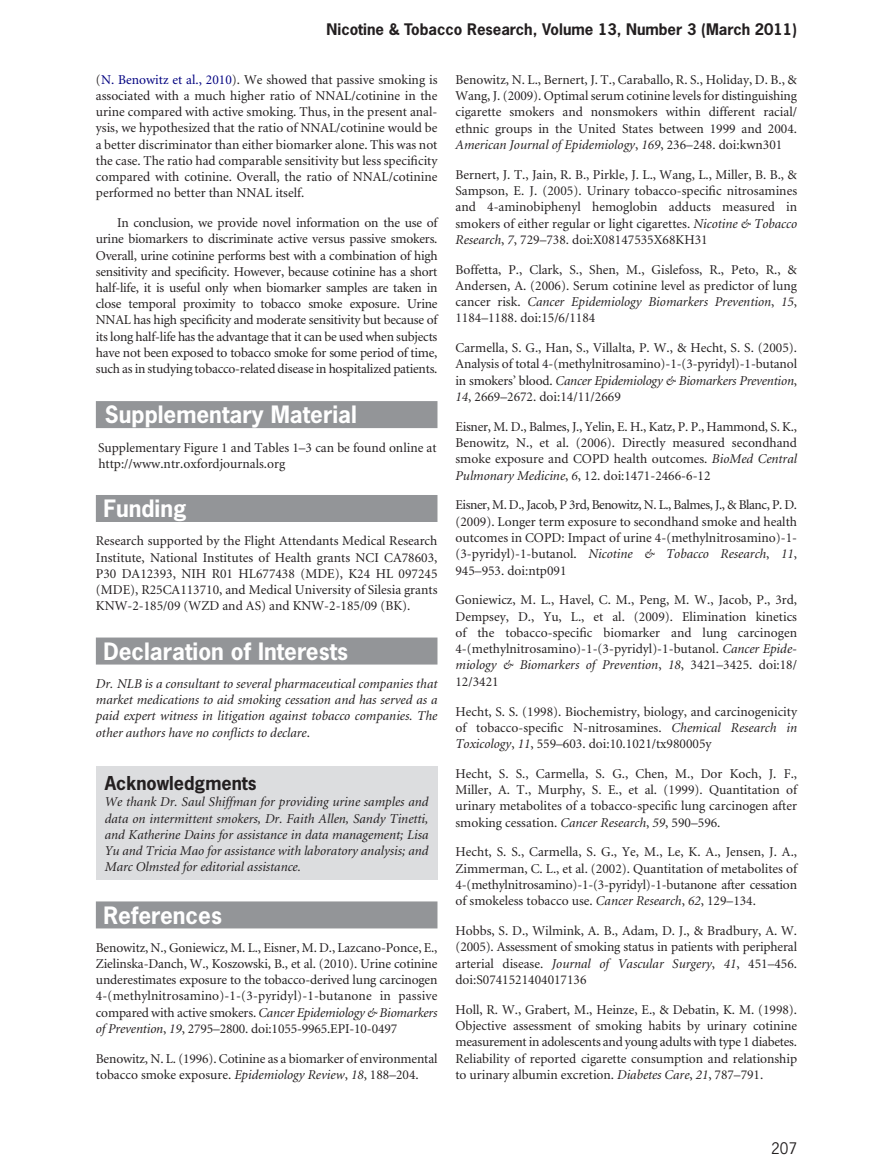
<style>
.page{position:relative;width:893px;height:1174px;background:#fff}
.page>*{position:absolute;margin:0;border:0;box-sizing:border-box;transform-origin:0 0}
.section-a{font:700 22.5px "News Gothic";color:#fff}
.ref_head{font:700 22.5px "News Gothic";color:#fff}
.ack_h{font:700 18px "News Gothic";color:#231f20}
.t1{font:700 15px "News Gothic";color:#231f20}
.t2{font:15px "News Gothic";color:#231f20}
.refer{font:13.5px/16.2px "Minion";color:#231f20;text-align:justify}
.sec_p2{font:13.5px/16.2px "Minion";letter-spacing:-.015em;color:#231f20;text-align:justify}
.sec_p{font:13.5px/16.2px "Minion";color:#231f20;text-align:justify}
.sec_p12{font:13.5px/16.2px "Minion";color:#231f20;text-align:justify}
.ack_p1{font:italic 13.5px/16.2px "Minion";color:#231f20;text-align:justify}
.sec_p12-2{font:italic 13.5px/16.2px "Minion";color:#231f20;text-align:justify}
.s1{color:#000080}
.s2{font-style:italic}
.s3{font-style:normal}
</style>
<div class="page">
<div style="left:96px;top:495px;width:341px;height:27px;background:#939598"></div>
<div style="left:96px;top:637px;width:341px;height:27px;background:#939598"></div>
<div style="left:96px;top:901px;width:341px;height:27px;background:#939598"></div>
<div style="left:96px;top:766px;width:341px;height:114px;background:#dcdddf"></div>
<div style="left:96px;top:401px;width:341px;height:27px;background:#939598"></div>
<p class="t1" style="left:327px;top:20px;width:472px">Nicotine &amp; Tobacco Research, Volume 13, Number 3 (March 2011)</p>
<p class="sec_p" style="left:96px;top:72px;width:343px">(<span class="s1">N. Benowitz et al., 2010</span>). We showed that passive smoking is associated with a much higher ratio of NNAL/cotinine in the urine compared with active smoking. Thus, in the present anal&shy;ysis, we hypothesized that the ratio of NNAL/cotinine would be a better discriminator than either biomarker alone. This was not the case. The ratio had comparable sensitivity but less specificity compared with cotinine. Overall, the ratio of NNAL/cotinine performed no better than NNAL itself.</p>
<p class="sec_p2" style="left:96px;top:215px;width:343px;text-indent:21px">In conclusion, we provide novel information on the use of urine biomarkers to discriminate active versus passive smokers.<br>Overall, urine cotinine performs best with a combination of high sensitivity and specificity. However, because cotinine has a short half-life, it is useful only when biomarker samples are taken in close temporal proximity to tobacco smoke exposure. Urine NNAL has high specificity and moderate sensitivity but because of its long half-life has the advantage that it can be used when subjects have not been exposed to tobacco smoke for some period of time, such as in studying tobacco-related disease in hospitalized patients.</p>
<p class="refer" style="left:455px;top:72px;width:343px">Benowitz, N. L., Bernert, J. T., Caraballo, R. S., Holiday, D. B., &amp; Wang, J. (2009). Optimal serum cotinine levels for distinguishing cigarette smokers and nonsmokers within different racial/ ethnic groups in the United States between 1999 and 2004.<br><span class="s2">American Journal of Epidemiology</span>, <span class="s2">169</span>, 236–248. doi:kwn301</p>
<p class="refer" style="left:455px;top:167px;width:343px">Bernert, J. T., Jain, R. B., Pirkle, J. L., Wang, L., Miller, B. B., &amp; Sampson, E. J. (2005). Urinary tobacco-specific nitrosamines and 4-aminobiphenyl hemoglobin adducts measured in smokers of either regular or light cigarettes. <span class="s2">Nicotine &amp; Tobacco Research</span>, <span class="s2">7</span>, 729–738. doi:X08147535X68KH31</p>
<p class="refer" style="left:455px;top:262px;width:343px">Boffetta, P., Clark, S., Shen, M., Gislefoss, R., Peto, R., &amp; Andersen, A. (2006). Serum cotinine level as predictor of lung cancer risk. <span class="s2">Cancer Epidemiology Biomarkers Prevention</span>, <span class="s2">15</span>, 1184–1188. doi:15/6/1184</p>
<p class="refer" style="left:455px;top:340px;width:343px">Carmella, S. G., Han, S., Villalta, P. W., &amp; Hecht, S. S. (2005).<br>Analysis of total 4-(methylnitrosamino)-1-(3-pyridyl)-1-butanol in smokers’ blood. <span class="s2">Cancer Epidemiology &amp; Biomarkers Prevention</span>, <span class="s2">14</span>, 2669–2672. doi:14/11/2669</p>
<p class="refer" style="left:455px;top:419px;width:343px">Eisner, M. D., Balmes, J., Yelin, E. H., Katz, P. P., Hammond, S. K., Benowitz, N., et al. (2006). Directly measured secondhand smoke exposure and COPD health outcomes. <span class="s2">BioMed Central Pulmonary Medicine</span>, <span class="s2">6</span>, 12. doi:1471-2466-6-12</p>
<p class="refer" style="left:455px;top:497px;width:343px">Eisner, M. D., Jacob, P 3rd, Benowitz, N. L., Balmes, J., &amp; Blanc, P. D. (2009). Longer term exposure to secondhand smoke and health outcomes in COPD: Impact of urine 4-(methylnitrosamino)-1- (3-pyridyl)-1-butanol. <span class="s2">Nicotine &amp; Tobacco Research</span>, <span class="s2">11</span>, 945–953. doi:ntp091</p>
<p class="refer" style="left:455px;top:592px;width:343px">Goniewicz, M. L., Havel, C. M., Peng, M. W., Jacob, P., 3rd, Dempsey, D., Yu, L., et al. (2009). Elimination kinetics of the tobacco-specific biomarker and lung carcinogen 4-(methylnitrosamino)-1-(3-pyridyl)-1-butanol. <span class="s2">Cancer Epide&shy;miology &amp; Biomarkers of Prevention</span>, <span class="s2">18</span>, 3421–3425. doi:18/ 12/3421</p>
<p class="refer" style="left:455px;top:703px;width:343px">Hecht, S. S. (1998). Biochemistry, biology, and carcinogenicity of tobacco-specific N-nitrosamines. <span class="s2">Chemical Research in Toxicology</span>, <span class="s2">11</span>, 559–603. doi:10.1021/tx980005y</p>
<p class="refer" style="left:455px;top:766px;width:343px">Hecht, S. S., Carmella, S. G., Chen, M., Dor Koch, J. F., Miller, A. T., Murphy, S. E., et al. (1999). Quantitation of urinary metabolites of a tobacco-specific lung carcinogen after smoking cessation. <span class="s2">Cancer Research</span>, <span class="s2">59</span>, 590–596.</p>
<p class="refer" style="left:455px;top:844px;width:343px">Hecht, S. S., Carmella, S. G., Ye, M., Le, K. A., Jensen, J. A., Zimmerman, C. L., et al. (2002). Quantitation of metabolites of 4-(methylnitrosamino)-1-(3-pyridyl)-1-butanone after cessation of smokeless tobacco use. <span class="s2">Cancer Research</span>, <span class="s2">62</span>, 129–134.</p>
<p class="refer" style="left:455px;top:923px;width:343px">Hobbs, S. D., Wilmink, A. B., Adam, D. J., &amp; Bradbury, A. W. (2005). Assessment of smoking status in patients with peripheral arterial disease. <span class="s2">Journal of Vascular Surgery</span>, <span class="s2">41</span>, 451–456. doi:S0741521404017136</p>
<p class="refer" style="left:455px;top:1001px;width:343px">Holl, R. W., Grabert, M., Heinze, E., &amp; Debatin, K. M. (1998).<br>Objective assessment of smoking habits by urinary cotinine measurement in adolescents and young adults with type 1 diabetes.<br>Reliability of reported cigarette consumption and relationship to urinary albumin excretion. <span class="s2">Diabetes Care</span>, <span class="s2">21</span>, 787–791.</p>
<p class="section-a" style="left:105px;top:400px;width:253px">Supplementary Material</p>
<p class="sec_p12" style="left:98px;top:439px;width:340px">Supplementary Figure 1 and Tables 1–3 can be found online at http://www.ntr.oxfordjournals.org</p>
<p class="section-a" style="left:103px;top:494px;width:85px">Funding</p>
<p class="sec_p12" style="left:96px;top:533px;width:343px">Research supported by the Flight Attendants Medical Research Institute, National Institutes of Health grants NCI CA78603, P30 DA12393, NIH R01 HL677438 (MDE), K24 HL 097245 (MDE), R25CA113710, and Medical University of Silesia grants KNW-2-185/09 (WZD and AS) and KNW-2-185/09 (BK).</p>
<p class="section-a" style="left:103px;top:636px;width:246px">Declaration of Interests</p>
<p class="sec_p12-2" style="left:96px;top:676px;width:343px">Dr. NLB is a consultant to several pharmaceutical companies that market medications to aid smoking cessation and has served as a paid expert witness in litigation against tobacco companies. The other authors have no conflicts to declare<span class="s3">.</span></p>
<p class="ack_h" style="left:105px;top:771px;width:153px">Acknowledgments</p>
<p class="ack_p1" style="left:105px;top:794px;width:325px">We thank Dr. Saul Shiffman for providing urine samples and data on intermittent smokers, Dr. Faith Allen, Sandy Tinetti, and Katherine Dains for assistance in data management; Lisa Yu and Tricia Mao for assistance with laboratory analysis; and Marc Olmsted for editorial assistance.</p>
<p class="ref_head" style="left:103px;top:900px;width:120px">References</p>
<p class="refer" style="left:96px;top:940px;width:343px">Benowitz, N., Goniewicz, M. L., Eisner, M. D., Lazcano-Ponce, E., Zielinska-Danch, W., Koszowski, B., et al. (2010). Urine cotinine underestimates exposure to the tobacco-derived lung carcinogen 4-(methylnitrosamino)-1-(3-pyridyl)-1-butanone in passive compared with active smokers. <span class="s2">Cancer Epidemiology &amp; Biomarkers of Prevention</span>, <span class="s2">19</span>, 2795–2800. doi:1055-9965.EPI-10-0497</p>
<p class="refer" style="left:96px;top:1050px;width:343px">Benowitz, N. L. (1996). Cotinine as a biomarker of environmental tobacco smoke exposure. <span class="s2">Epidemiology Review</span>, <span class="s2">18</span>, 188–204.</p>
<p class="t2" style="left:771px;top:1138px;width:27px">207</p>
</div>
